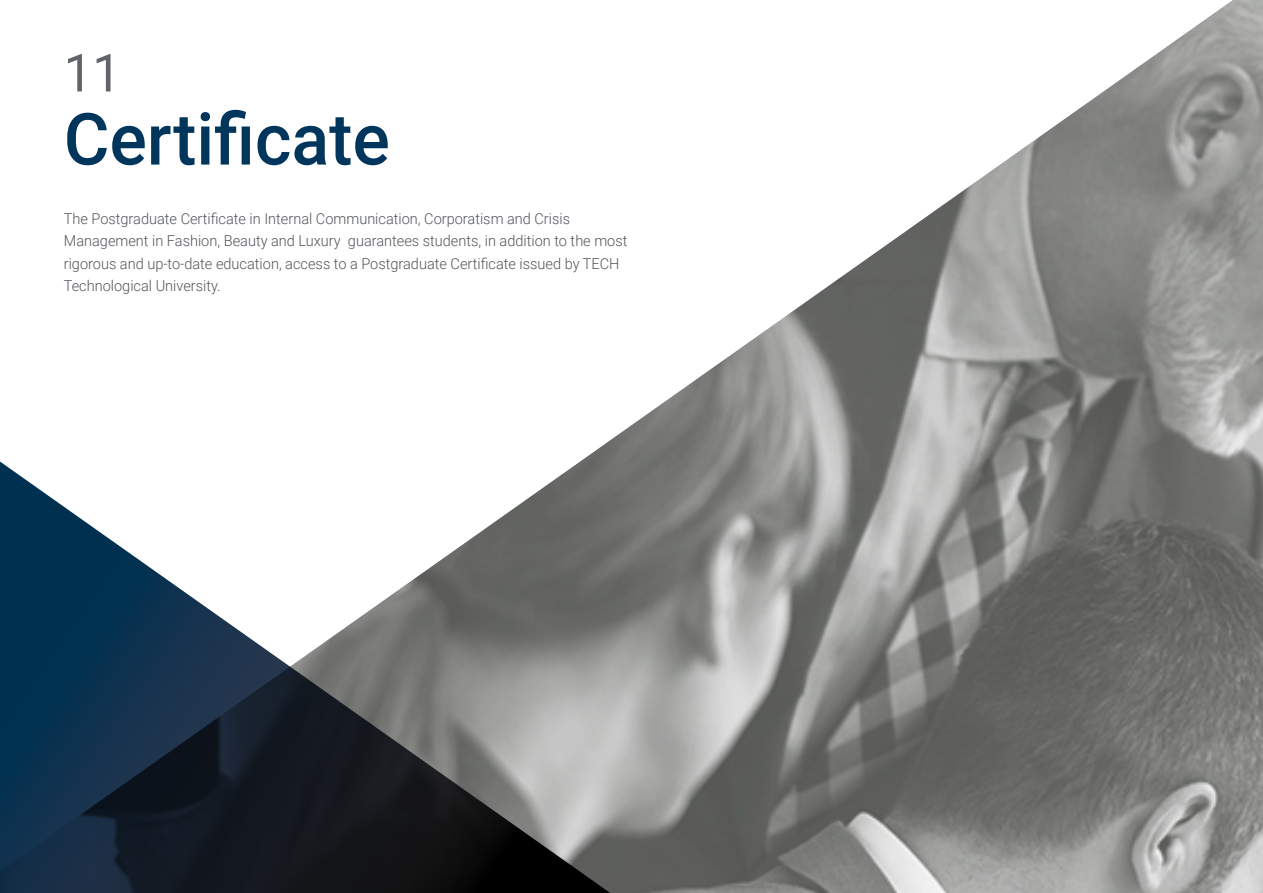
<style>
.page{position:relative;width:1263px;height:893px;background:#fff}
.page>*{position:absolute;margin:0;border:0;box-sizing:border-box;transform-origin:0 0}
.t1{font:500 72px "Roboto";color:#00355c}
.t2{font:52.5px "Roboto";color:#61646a}
.t3{font:300 15px/22.5px "Roboto";color:#52555b}
</style>
<div class="page">
<img style="left:602px;top:0;width:661px;height:893px">
<svg style="left:0;top:446px;width:640px;height:447px"></svg>
<h2 class="t2" style="left:64px;top:36px;width:59px">11</h2>
<h1 class="t1" style="left:64px;top:89px;width:328px">Certificate</h1>
<p class="t3" style="left:64px;top:207px;width:565px">The Postgraduate Certificate in Internal Communication, Corporatism and Crisis Management in Fashion, Beauty and Luxury guarantees students, in addition to the most rigorous and up-to-date education, access to a Postgraduate Certificate issued by TECH Technological University.</p>
</div>
